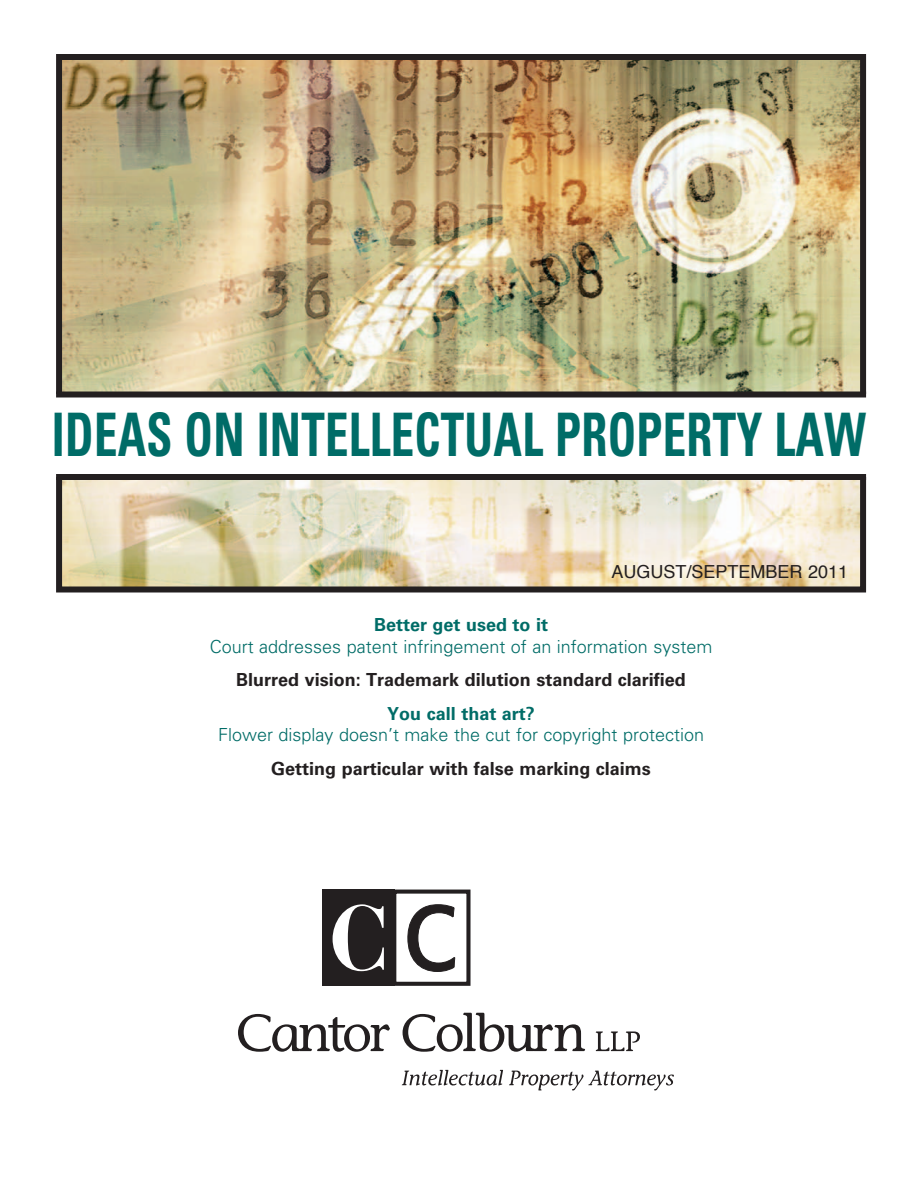
<style>
.page{position:relative;width:918px;height:1188px;background:#fff}
.page>*{position:absolute;margin:0;border:0;box-sizing:border-box;transform-origin:0 0}
.t1{font:700 condensed 60px "Univers LT Std";letter-spacing:.005em;color:#006c67;scale:.78 1}
.t2{font:300 18px "Univers LT Std";color:#006c67}
.t3{font:700 18px "Univers LT Std";color:#231f20}
.t4{font:700 18px "Univers LT Std";color:#006c67}
.t5{font:18px "Helvetica";color:#231f20}
</style>
<div class="page">
<img style="left:63px;top:61px;width:796px;height:524px">
<div style="left:56px;top:54px;width:810px;height:538px;border:6px solid #231f20"></div>
<div style="left:55px;top:394px;width:813px;height:83px;background:#fff"></div>
<div style="left:56px;top:392px;width:810px;height:6px;background:#231f20"></div>
<div style="left:56px;top:474px;width:810px;height:6px;background:#231f20"></div>
<div style="left:322px;top:890px;width:73px;height:96px;background:#231f20"></div>
<div style="left:392px;top:890px;width:79px;height:96px;border:4px solid #231f20"></div>
<svg style="left:333px;top:904px;width:51px;height:67px"></svg>
<svg style="left:407px;top:904px;width:48px;height:68px"></svg>
<svg style="left:238px;top:1014px;width:152px;height:38px"></svg>
<svg style="left:403px;top:1013px;width:182px;height:39px"></svg>
<svg style="left:596px;top:1031px;width:44px;height:20px"></svg>
<svg style="left:402px;top:1070px;width:101px;height:16px"></svg>
<svg style="left:509px;top:1071px;width:165px;height:19px"></svg>
<h1 class="t1" style="left:52px;top:398px;width:1045px">IDEAS ON INTELLECTUAL PROPERTY LAW</h1>
<p class="t5" style="left:612px;top:558px;width:238px">AUGUST/SEPTEMBER 2011</p>
<p class="t4" style="left:374px;top:614px;width:176px">Better get used to it</p>
<p class="t2" style="left:210px;top:635px;width:504px">Court addresses patent infringement of an information system</p>
<p class="t3" style="left:236px;top:669px;width:451px">Blurred vision: Trademark dilution standard clarified</p>
<p class="t4" style="left:387px;top:703px;width:149px">You call that art?</p>
<p class="t2" style="left:218px;top:724px;width:488px">Flower display doesn’t make the cut for copyright protection</p>
<p class="t3" style="left:271px;top:758px;width:381px">Getting particular with false marking claims</p>
</div>
